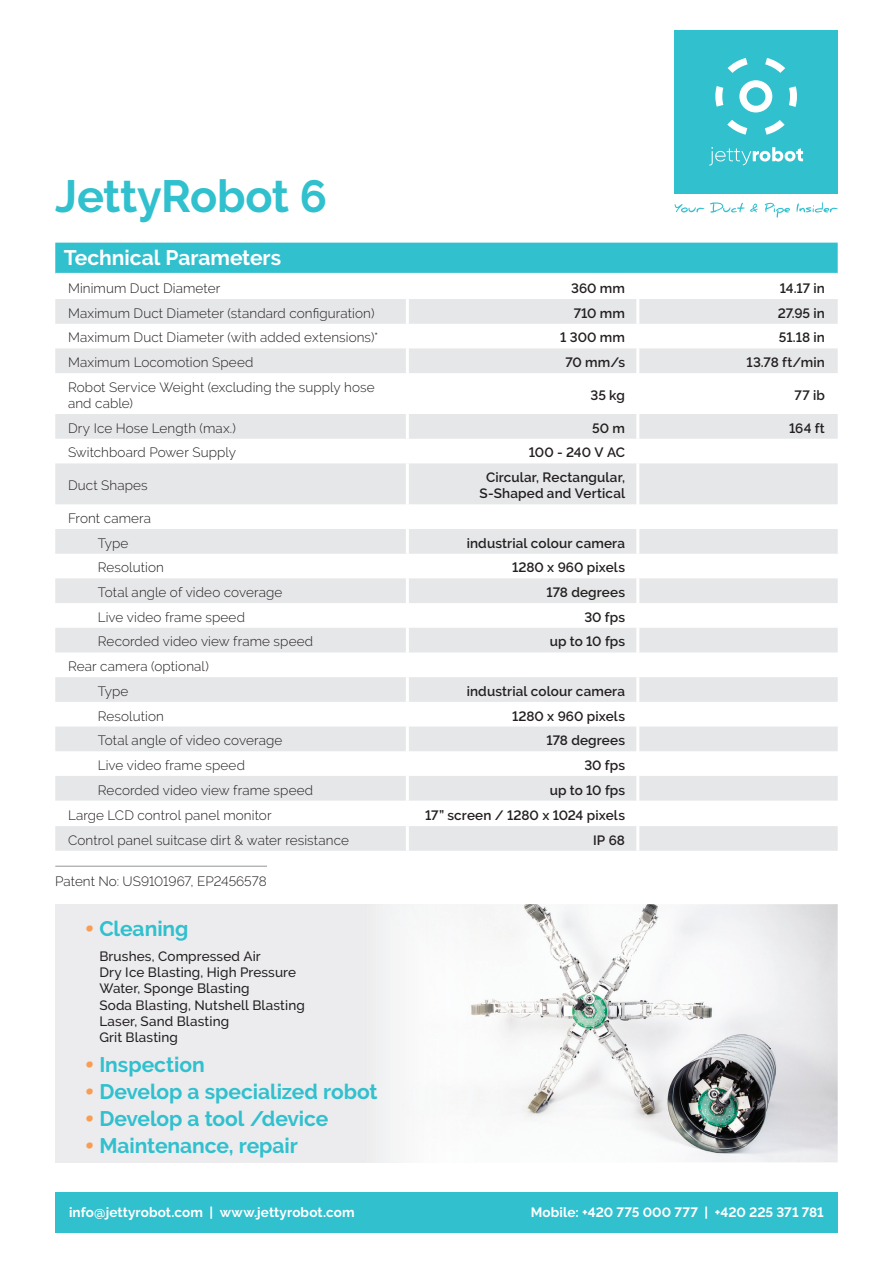
<style>
.page{position:relative;width:893px;height:1263px;background:#fff}
.page>*{position:absolute;margin:0;border:0;box-sizing:border-box;transform-origin:0 0}
.t1{font:700 45px "Raleway";letter-spacing:-.005em;color:#30c0ce}
.t2{font:700 21px "Raleway";color:#30c0ce}
.t3{font:700 21px "Raleway";color:#fff}
.t4{font:300 13.5px/24.8px "Raleway";letter-spacing:.01em;color:#231f20}
.t5{font:600 13.5px/16.2px "Raleway";letter-spacing:.01em;color:#231f20;text-align:center}
.t6{font:500 13.5px/16.2px "Raleway";letter-spacing:.01em;color:#231f20}
.t7{font:700 13.5px "Raleway";letter-spacing:.005em;color:#fff}
.s1{font-family:"Dederon SLOT";font-weight:300;color:#f89d53}
</style>
<div class="page">
<img style="left:476px;top:904px;width:362px;height:51px">
<img style="left:476px;top:955px;width:362px;height:207px">
<div style="left:55px;top:243px;width:783px;height:30px;background:#30c0ce"></div>
<svg style="left:55px;top:299px;width:783px;height:552px;fill:#e7e8ea"></svg>
<hr style="left:406px;top:299px;width:3px;height:25px;background:#fff">
<hr style="left:406px;top:324px;width:3px;height:24px;background:#fff">
<hr style="left:406px;top:348px;width:3px;height:25px;background:#fff">
<hr style="left:406px;top:373px;width:3px;height:41px;background:#fff">
<hr style="left:406px;top:414px;width:3px;height:25px;background:#fff">
<hr style="left:406px;top:439px;width:3px;height:24px;background:#fff">
<hr style="left:406px;top:463px;width:3px;height:41px;background:#fff">
<hr style="left:406px;top:504px;width:3px;height:25px;background:#fff">
<hr style="left:406px;top:529px;width:3px;height:25px;background:#fff">
<hr style="left:406px;top:554px;width:3px;height:24px;background:#fff">
<hr style="left:406px;top:578px;width:3px;height:25px;background:#fff">
<hr style="left:406px;top:603px;width:3px;height:25px;background:#fff">
<hr style="left:406px;top:628px;width:3px;height:24px;background:#fff">
<hr style="left:406px;top:652px;width:3px;height:25px;background:#fff">
<hr style="left:406px;top:677px;width:3px;height:25px;background:#fff">
<hr style="left:406px;top:702px;width:3px;height:24px;background:#fff">
<hr style="left:406px;top:726px;width:3px;height:25px;background:#fff">
<hr style="left:406px;top:751px;width:3px;height:25px;background:#fff">
<hr style="left:406px;top:776px;width:3px;height:25px;background:#fff">
<hr style="left:406px;top:801px;width:3px;height:25px;background:#fff">
<hr style="left:406px;top:826px;width:3px;height:25px;background:#fff">
<hr style="left:636px;top:299px;width:3px;height:25px;background:#fff">
<hr style="left:636px;top:324px;width:3px;height:24px;background:#fff">
<hr style="left:636px;top:348px;width:3px;height:25px;background:#fff">
<hr style="left:636px;top:373px;width:3px;height:41px;background:#fff">
<hr style="left:636px;top:414px;width:3px;height:25px;background:#fff">
<hr style="left:636px;top:439px;width:3px;height:24px;background:#fff">
<hr style="left:636px;top:463px;width:3px;height:41px;background:#fff">
<hr style="left:636px;top:504px;width:3px;height:25px;background:#fff">
<hr style="left:636px;top:529px;width:3px;height:25px;background:#fff">
<hr style="left:636px;top:554px;width:3px;height:24px;background:#fff">
<hr style="left:636px;top:578px;width:3px;height:25px;background:#fff">
<hr style="left:636px;top:603px;width:3px;height:25px;background:#fff">
<hr style="left:636px;top:628px;width:3px;height:24px;background:#fff">
<hr style="left:636px;top:652px;width:3px;height:25px;background:#fff">
<hr style="left:636px;top:677px;width:3px;height:25px;background:#fff">
<hr style="left:636px;top:702px;width:3px;height:24px;background:#fff">
<hr style="left:636px;top:726px;width:3px;height:25px;background:#fff">
<hr style="left:636px;top:751px;width:3px;height:25px;background:#fff">
<hr style="left:636px;top:776px;width:3px;height:25px;background:#fff">
<hr style="left:636px;top:801px;width:3px;height:25px;background:#fff">
<hr style="left:636px;top:826px;width:3px;height:25px;background:#fff">
<hr style="left:55px;top:866px;width:212px;height:1px;background:#939598">
<div style="left:55px;top:1192px;width:783px;height:41px;background:#30c0ce"></div>
<div style="left:675px;top:30px;width:163px;height:163px;background:#30c0ce"></div>
<svg style="left:709px;top:147px;width:94px;height:19px"></svg>
<svg style="left:765px;top:120px;width:20px;height:15px"></svg>
<svg style="left:765px;top:58px;width:20px;height:15px"></svg>
<svg style="left:728px;top:58px;width:20px;height:15px"></svg>
<div style="left:715px;top:86px;width:8px;height:21px;background:#fff;border-radius:2px"></div>
<svg style="left:727px;top:120px;width:20px;height:15px"></svg>
<div style="left:789px;top:86px;width:8px;height:21px;background:#fff;border-radius:2px"></div>
<svg style="left:739px;top:80px;width:33px;height:32px"></svg>
<svg style="left:675px;top:204px;width:29px;height:9px"></svg>
<svg style="left:710px;top:203px;width:48px;height:10px"></svg>
<svg style="left:765px;top:203px;width:25px;height:15px"></svg>
<svg style="left:797px;top:202px;width:41px;height:10px"></svg>
<h1 class="t1" style="left:55px;top:170px;width:273px">JettyRobot 6</h1>
<h2 class="t3" style="left:64px;top:246px;width:219px">Technical Parameters</h2>
<p class="t4" style="left:68px;top:276px;width:154px">Minimum Duct Diameter</p>
<p class="t5" style="left:571px;top:280px;width:55px">360 mm</p>
<p class="t5" style="left:780px;top:280px;width:47px">14.17 in</p>
<p class="t4" style="left:68px;top:301px;width:308px">Maximum Duct Diameter (standard configuration)</p>
<p class="t5" style="left:574px;top:305px;width:53px">710 mm</p>
<p class="t5" style="left:778px;top:305px;width:49px">27.95 in</p>
<p class="t4" style="left:68px;top:325px;width:312px">Maximum Duct Diameter (with added extensions)*</p>
<p class="t5" style="left:560px;top:330px;width:66px">1 300 mm</p>
<p class="t5" style="left:779px;top:330px;width:47px">51.18 in</p>
<p class="t4" style="left:68px;top:350px;width:187px">Maximum Locomotion Speed</p>
<p class="t5" style="left:566px;top:354px;width:61px">70 mm/s</p>
<p class="t5" style="left:747px;top:354px;width:80px">13.78 ft/min</p>
<p class="t4" style="left:68px;top:379px;width:308px;line-height:16.2px">Robot Service Weight (excluding the supply hose and cable)</p>
<p class="t5" style="left:590px;top:387px;width:36px">35 kg</p>
<p class="t5" style="left:794px;top:387px;width:32px">77 ib</p>
<p class="t4" style="left:68px;top:416px;width:169px">Dry Ice Hose Length (max.)</p>
<p class="t5" style="left:592px;top:420px;width:34px">50 m</p>
<p class="t5" style="left:789px;top:420px;width:37px">164 ft</p>
<p class="t4" style="left:68px;top:440px;width:170px">Switchboard Power Supply</p>
<p class="t5" style="left:529px;top:445px;width:98px">100 - 240 V AC</p>
<p class="t4" style="left:68px;top:473px;width:81px">Duct Shapes</p>
<p class="t5" style="left:479px;top:469px;width:147px">Circular, Rectangular,<br>S-Shaped and Vertical</p>
<p class="t4" style="left:68px;top:506px;width:85px;text-align:center">Front camera<br>Type</p>
<p class="t5" style="left:467px;top:535px;width:160px">industrial colour camera</p>
<p class="t4" style="left:98px;top:555px;width:68px">Resolution</p>
<p class="t5" style="left:512px;top:559px;width:115px">1280 x 960 pixels</p>
<p class="t4" style="left:98px;top:580px;width:186px">Total angle of video coverage</p>
<p class="t5" style="left:546px;top:584px;width:80px">178 degrees</p>
<p class="t4" style="left:98px;top:605px;width:149px">Live video frame speed</p>
<p class="t5" style="left:584px;top:609px;width:42px">30 fps</p>
<p class="t4" style="left:98px;top:629px;width:217px">Recorded video view frame speed</p>
<p class="t5" style="left:550px;top:634px;width:77px">up to 10 fps</p>
<p class="t4" style="left:98px;top:654px;width:113px;text-indent:-30px">Rear camera (optional)<br>Type</p>
<p class="t5" style="left:467px;top:683px;width:160px">industrial colour camera</p>
<p class="t4" style="left:98px;top:703px;width:68px">Resolution</p>
<p class="t5" style="left:512px;top:708px;width:115px">1280 x 960 pixels</p>
<p class="t4" style="left:98px;top:728px;width:186px">Total angle of video coverage</p>
<p class="t5" style="left:546px;top:732px;width:80px">178 degrees</p>
<p class="t4" style="left:98px;top:753px;width:149px">Live video frame speed</p>
<p class="t5" style="left:584px;top:757px;width:42px">30 fps</p>
<p class="t4" style="left:98px;top:777px;width:217px">Recorded video view frame speed</p>
<p class="t5" style="left:550px;top:782px;width:77px">up to 10 fps</p>
<p class="t4" style="left:68px;top:802px;width:205px">Large LCD control panel monitor</p>
<p class="t5" style="left:425px;top:807px;width:202px">17” screen / 1280 x 1024 pixels</p>
<p class="t4" style="left:68px;top:828px;width:282px">Control panel suitcase dirt &amp; water resistance</p>
<p class="t5" style="left:593px;top:832px;width:33px">IP 68</p>
<p class="t4" style="left:55px;top:869px;width:213px">Patent No: US9101967, EP2456578</p>
<h2 class="t2" style="left:85px;top:916px;width:105px"><span class="s1">•</span> Cleaning</h2>
<p class="t6" style="left:99px;top:948px;width:207px">Brushes, Compressed Air<br>Dry Ice Blasting, High Pressure<br>Water, Sponge Blasting<br>Soda Blasting, Nutshell Blasting<br>Laser, Sand Blasting<br>Grit Blasting</p>
<h2 class="t2" style="left:85px;top:1052px;width:121px"><span class="s1">•</span> Inspection</h2>
<h2 class="t2" style="left:85px;top:1079px;width:293px"><span class="s1">•</span> Develop a specialized robot</h2>
<h2 class="t2" style="left:85px;top:1106px;width:244px"><span class="s1">•</span> Develop a tool /device</h2>
<h2 class="t2" style="left:85px;top:1133px;width:214px"><span class="s1">•</span> Maintenance, repair</h2>
<p class="t7" style="left:69px;top:1204px;width:287px">info@jettyrobot.com | www.jettyrobot.com</p>
<p class="t7" style="left:531px;top:1204px;width:295px">Mobile: +420 775 000 777 | +420 225 371 781</p>
</div>
